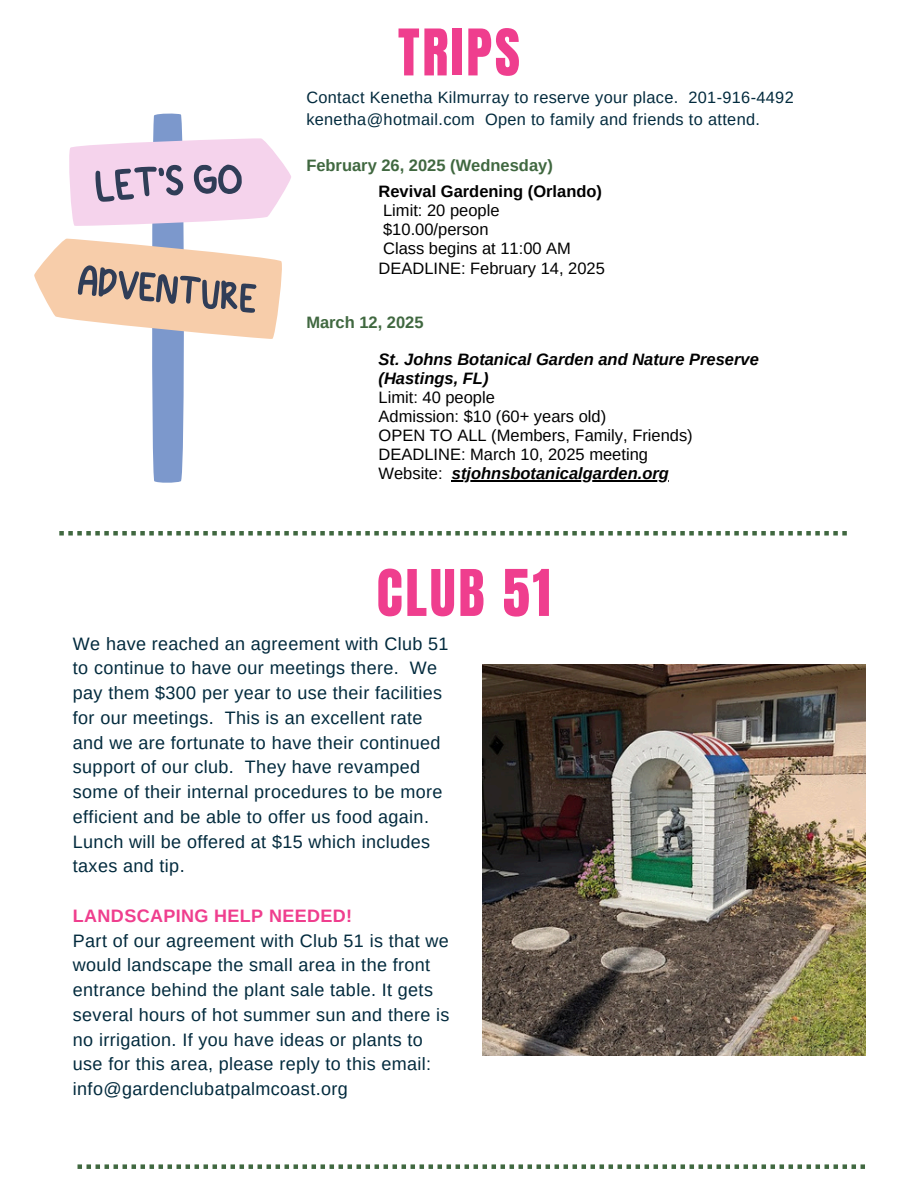
<style>
.page{position:relative;width:918px;height:1188px;background:#fff}
.page>*{position:absolute;margin:0;border:0;box-sizing:border-box;transform-origin:0 0}
.t1{font:54.6px "Anton";letter-spacing:.05em;color:#ef3e8e}
.t2{font:18px/24.8px "Arimo";letter-spacing:.02em;color:#022a3d}
.t3{font:700 18px "Arimo";letter-spacing:.02em;color:#ef3e8e}
.t4{font:16.5px "Arimo";color:#000}
.t5{font:italic 700 16.5px/19.2px "Arimo";color:#000}
.t6{font:700 16.5px "Arimo";color:#406840}
.t7{font:700 16.5px "Arimo";color:#000}
.t8{font:16.35px/22.5px "Arimo";letter-spacing:.02em;color:#022a3d}
</style>
<div class="page">
<svg style="left:34px;top:113px;width:257px;height:370px"></svg>
<svg style="left:59px;top:531px;width:788px;height:5px"></svg>
<svg style="left:78px;top:1164px;width:787px;height:5px"></svg>
<img style="left:483px;top:665px;width:382px;height:390px">
<hr style="left:452px;top:480px;width:217px;height:2px;background:#000">
<p class="t1" style="left:398px;top:13px;width:124px">TRIPS</p>
<p class="t8" style="left:306px;top:86px;width:489px">Contact Kenetha Kilmurray to reserve your place. 201-916-4492 kenetha@hotmail.com Open to family and friends to attend.</p>
<p class="t6" style="left:306px;top:156px;width:248px">February 26, 2025 (Wednesday)</p>
<p class="t7" style="left:379px;top:182px;width:225px">Revival Gardening (Orlando)</p>
<p class="t4" style="left:383px;top:201px;width:118px">Limit: 20 people</p>
<p class="t4" style="left:383px;top:220px;width:107px">$10.00/person</p>
<h1 class="t4" style="left:383px;top:240px;width:189px">Class begins at 11:00 AM</h1>
<p class="t4" style="left:379px;top:259px;width:228px">DEADLINE: February 14, 2025</p>
<h1 class="t6" style="left:306px;top:313px;width:119px">March 12, 2025</h1>
<p class="t5" style="left:379px;top:349px;width:382px">St. Johns Botanical Garden and Nature Preserve (Hastings, FL)</p>
<p class="t4" style="left:379px;top:388px;width:118px">Limit: 40 people</p>
<h2 class="t4" style="left:379px;top:407px;width:229px">Admission: $10 (60+ years old)</h2>
<p class="t4" style="left:379px;top:426px;width:316px">OPEN TO ALL (Members, Family, Friends)</p>
<p class="t4" style="left:379px;top:445px;width:271px">DEADLINE: March 10, 2025 meeting</p>
<p class="t4" style="left:379px;top:464px;width:66px">Website:</p>
<p class="t5" style="left:452px;top:464px;width:219px">stjohnsbotanicalgarden.org</p>
<p class="t1" style="left:377px;top:554px;width:175px">CLUB 51</p>
<h2 class="t2" style="left:73px;top:631px;width:377px">We have reached an agreement with Club 51 to continue to have our meetings there. We pay them $300 per year to use their facilities for our meetings. This is an excellent rate and we are fortunate to have their continued support of our club. They have revamped some of their internal procedures to be more efficient and be able to offer us food again.<br>Lunch will be offered at $15 which includes taxes and tip.</h2>
<p class="t3" style="left:73px;top:906px;width:281px">LANDSCAPING HELP NEEDED!</p>
<p class="t2" style="left:73px;top:928px;width:378px">Part of our agreement with Club 51 is that we would landscape the small area in the front entrance behind the plant sale table. It gets several hours of hot summer sun and there is no irrigation. If you have ideas or plants to use for this area, please reply to this email: info@gardenclubatpalmcoast.org</p>
</div>
